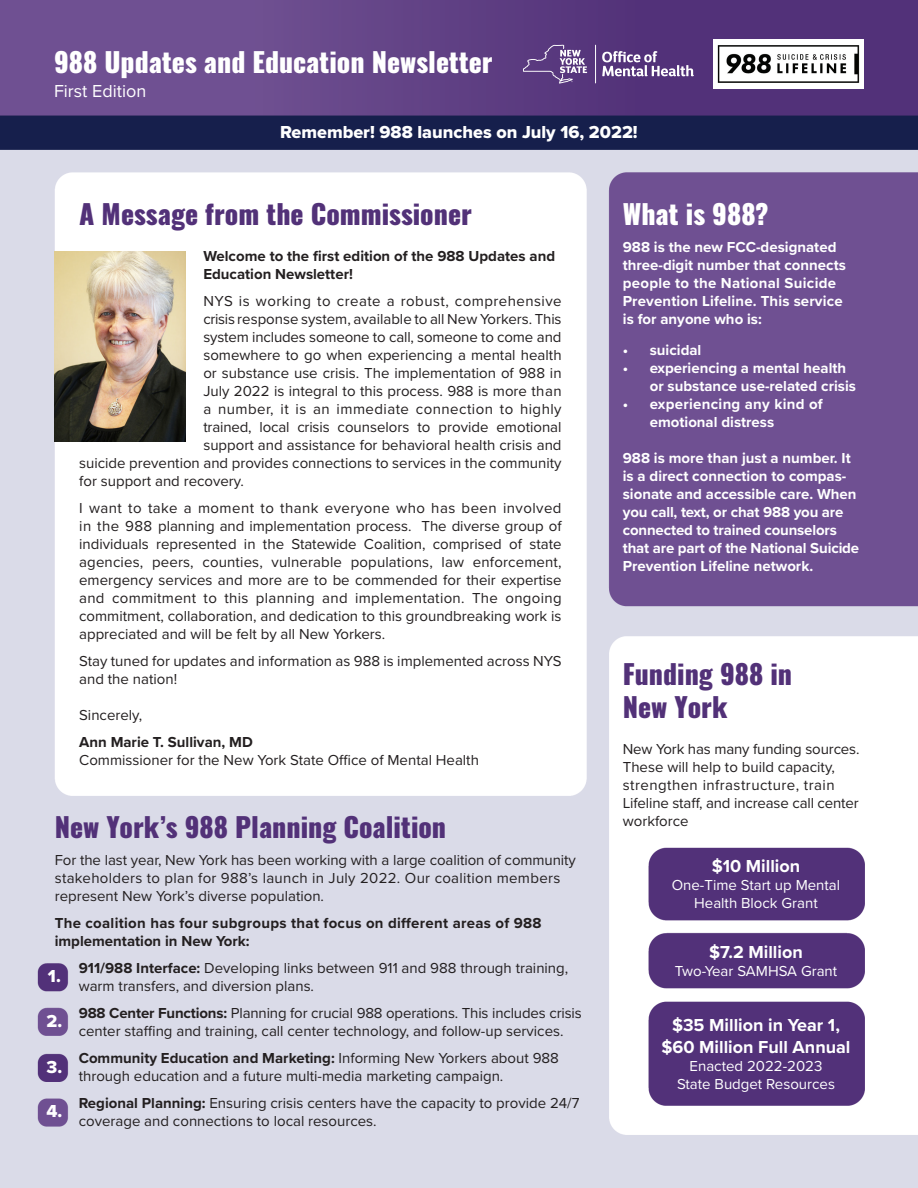
<style>
.page{position:relative;width:918px;height:1188px;background:#fff}
.page>*{position:absolute;margin:0;border:0;box-sizing:border-box;transform-origin:0 0}
.t1{font:800 27px/32.4px "Oswald";color:#523178}
.t2{font:800 27px "Oswald";color:#fff}
.t3{font:700 18px/21.6px "Proxima Nova";color:#fff;text-align:center}
.t4{font:18px "Proxima Nova Extrabld";color:#fff}
.t5{font:18px "Proxima Nova";color:#fff}
.t6{font:15px/18px "Proxima Nova";color:#231f20}
.t7{font:700 15px/18px "Proxima Nova";color:#fff}
.t8{font:15px/18px "Proxima Nova";color:#fff;text-align:center}
.t9{font:15px "Proxima Nova";letter-spacing:.03em;color:#231f20}
.t10{font:700 15px/18px "Proxima Nova";letter-spacing:.02em;color:#231f20}
.t11{font:700 15px/18px "Proxima Nova";color:#231f20}
.s1{font-weight:700}
</style>
<div class="page">
<img style="left:0;top:0;width:918px;height:1188px">
<hr style="left:595px;top:45px;width:1px;height:38px;background:#fff">
<svg style="left:602px;top:51px;width:92px;height:25px"></svg>
<svg style="left:523px;top:45px;width:64px;height:39px;background:#735893"></svg>
<img style="left:714px;top:40px;width:150px;height:48px">
<img style="left:54px;top:252px;width:131px;height:189px">
<h1 class="t2" style="left:54px;top:48px;width:440px">988 Updates and Education Newsletter</h1>
<p class="t5" style="left:54px;top:78px;width:94px">First Edition</p>
<p class="t4" style="left:280px;top:119px;width:359px">Remember! 988 launches on July 16, 2022!</p>
<p class="t1" style="left:79px;top:199px;width:394px">A Message from the Commissioner</p>
<p class="t11" style="left:203px;top:246px;width:353px">Welcome to the first edition of the 988 Updates and<br>Education Newsletter!</p>
<p class="t9" style="left:203px;top:289px;width:360px">NYS is working to create a robust, comprehensive</p>
<p class="t6" style="left:203px;top:309px;width:360px">crisis response system, available to all New Yorkers. This</p>
<p class="t6" style="left:203px;top:327px;width:360px">system includes someone to call, someone to come and</p>
<p class="t6" style="left:203px;top:345px;width:360px">somewhere to go when experiencing a mental health</p>
<p class="t6" style="left:203px;top:363px;width:360px">or substance use crisis. The implementation of 988 in</p>
<p class="t6" style="left:203px;top:381px;width:360px">July 2022 is integral to this process. 988 is more than</p>
<p class="t9" style="left:203px;top:397px;width:360px">a number, it is an immediate connection to highly</p>
<p class="t6" style="left:203px;top:417px;width:360px">trained, local crisis counselors to provide emotional</p>
<p class="t6" style="left:203px;top:435px;width:360px">support and assistance for behavioral health crisis and</p>
<p class="t6" style="left:79px;top:453px;width:484px">suicide prevention and provides connections to services in the community</p>
<p class="t6" style="left:79px;top:471px;width:166px">for support and recovery.</p>
<p class="t6" style="left:79px;top:498px;width:484px;text-align:justify">I want to take a moment to thank everyone who has been involved in the 988 planning and implementation process. The diverse group of individuals represented in the Statewide Coalition, comprised of state agencies, peers, counties, vulnerable populations, law enforcement, emergency services and more are to be commended for their expertise and commitment to this planning and implementation. The ongoing commitment, collaboration, and dedication to this groundbreaking work is appreciated and will be felt by all New Yorkers.</p>
<p class="t6" style="left:79px;top:651px;width:484px">Stay tuned for updates and information as 988 is implemented across NYS and the nation!</p>
<p class="t6" style="left:79px;top:705px;width:65px">Sincerely,</p>
<p class="t6" style="left:79px;top:732px;width:401px"><span class="s1">Ann Marie T. Sullivan, MD<br></span>Commissioner for the New York State Office of Mental Health</p>
<p class="t1" style="left:55px;top:812px;width:393px">New York’s 988 Planning Coalition</p>
<p class="t6" style="left:55px;top:850px;width:523px">For the last year, New York has been working with a large coalition of community stakeholders to plan for 988’s launch in July 2022. Our coalition members represent New York’s diverse population.</p>
<p class="t10" style="left:55px;top:913px;width:488px">The coalition has four subgroups that focus on different areas of 988 implementation in New York:</p>
<p class="t6" style="left:79px;top:958px;width:491px"><span class="s1">911/988 Interface:</span> Developing links between 911 and 988 through training, warm transfers, and diversion plans.</p>
<p class="t6" style="left:79px;top:1003px;width:504px"><span class="s1">988 Center Functions:</span> Planning for crucial 988 operations. This includes crisis center staffing and training, call center technology, and follow-up services.</p>
<p class="t6" style="left:79px;top:1048px;width:482px"><span class="s1">Community Education and Marketing:</span> Informing New Yorkers about 988 through education and a future multi-media marketing campaign.</p>
<p class="t6" style="left:79px;top:1093px;width:502px"><span class="s1">Regional Planning:</span> Ensuring crisis centers have the capacity to provide 24/7 coverage and connections to local resources.</p>
<p class="t4" style="left:48px;top:963px;width:14px">1.</p>
<p class="t4" style="left:47px;top:1007px;width:17px">2.</p>
<p class="t4" style="left:47px;top:1054px;width:17px">3.</p>
<p class="t4" style="left:46px;top:1098px;width:17px">4.</p>
<p class="t2" style="left:623px;top:200px;width:147px">What is 988?</p>
<p class="t7" style="left:623px;top:237px;width:225px">988 is the new FCC-designated three-digit number that connects people to the National Suicide<br>Prevention Lifeline. This service is for anyone who is:</p>
<p class="t7" style="left:623px;top:341px;width:80px">• suicidal</p>
<p class="t7" style="left:650px;top:359px;width:208px;text-indent:-27px">• experiencing a mental health or substance use-related crisis</p>
<p class="t7" style="left:650px;top:395px;width:175px;text-indent:-27px">• experiencing any kind of emotional distress</p>
<p class="t7" style="left:623px;top:449px;width:238px">988 is more than just a number. It is a direct connection to compas&shy;sionate and accessible care. When you call, text, or chat 988 you are connected to trained counselors that are part of the National Suicide Prevention Lifeline network.</p>
<p class="t1" style="left:623px;top:660px;width:171px">Funding 988 in<br>New York</p>
<p class="t6" style="left:623px;top:739px;width:238px">New York has many funding sources.<br>These will help to build capacity, strengthen infrastructure, train<br>Lifeline staff, and increase call center workforce</p>
<p class="t3" style="left:712px;top:855px;width:90px">$10 Million</p>
<p class="t8" style="left:672px;top:876px;width:170px">One-Time Start up Mental<br>Health Block Grant</p>
<p class="t3" style="left:709px;top:941px;width:95px">$7.2 Million</p>
<p class="t8" style="left:675px;top:961px;width:164px">Two-Year SAMHSA Grant</p>
<p class="t3" style="left:661px;top:1014px;width:191px">$35 Million in Year 1, $60 Million Full Annual</p>
<p class="t8" style="left:677px;top:1056px;width:159px">Enacted 2022-2023<br>State Budget Resources</p>
</div>
